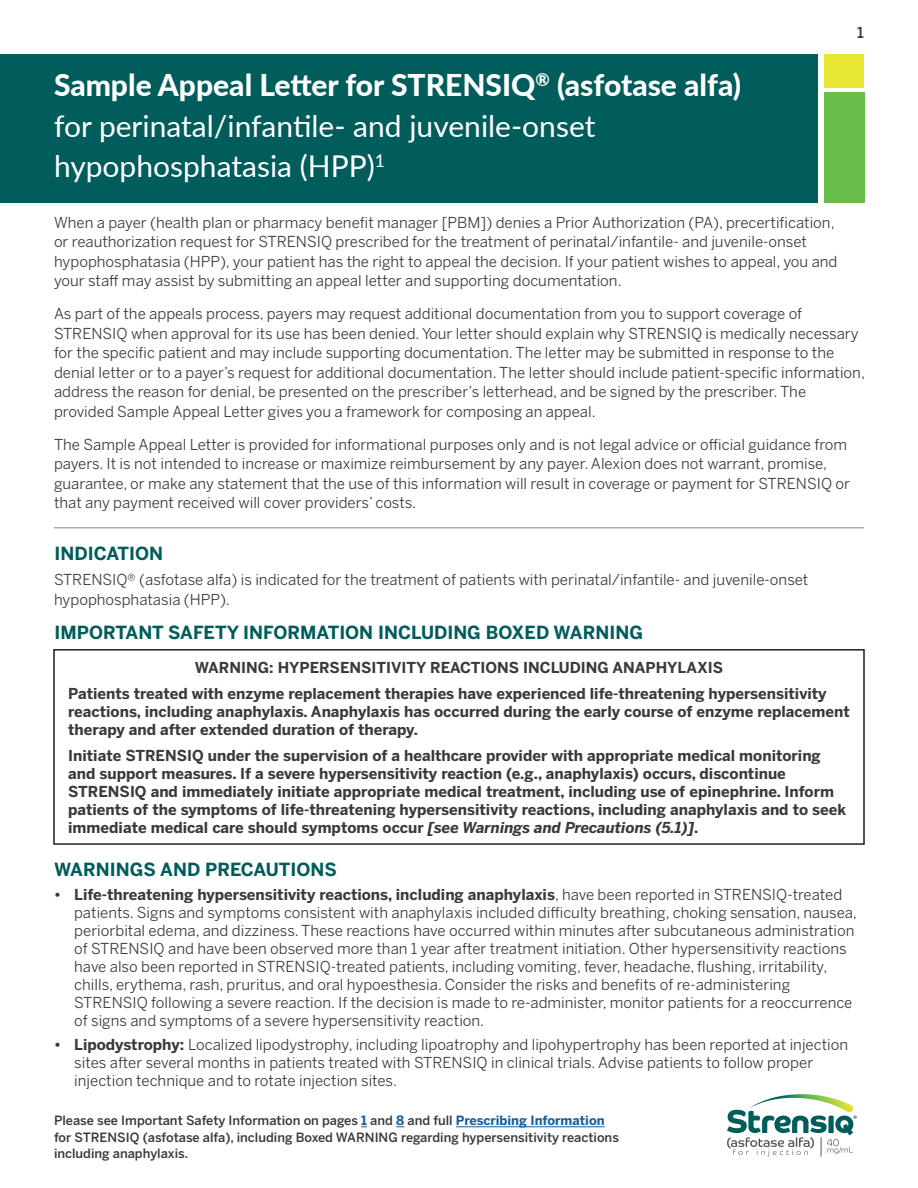
<style>
.page{position:relative;width:918px;height:1188px;background:#fff}
.page>*{position:absolute;margin:0;border:0;box-sizing:border-box;transform-origin:0 0}
.t1{font:30px/40.5px "Lato";color:#fff}
.t2{font:700 18px "Benton Sans";color:#005d5b}
.t3{font:15px/19.5px "Benton Sans";color:#373a3e}
.t4{font:700 15px/18px "Benton Sans";color:#373a3e}
.t5{font:500 15px "Benton Sans";color:#373a3e}
.t6{font:500 12.75px/16.5px "Benton Sans";color:#373a3e}
.s1{font-weight:800}
.s2{font-style:italic}
.s3{font-weight:700}
.s4{font-weight:700;color:#175d9e}
</style>
<div class="page">
<hr style="left:456px;top:1126px;width:149px;height:1px;background:#175d9e">
<svg style="left:727px;top:1094px;width:130px;height:63px"></svg>
<div style="left:0;top:54px;width:818px;height:148px;background:#005d5b"></div>
<div style="left:824px;top:92px;width:40px;height:110px;background:#67bd4a"></div>
<div style="left:824px;top:54px;width:40px;height:33px;background:#e9e736"></div>
<hr style="left:54px;top:528px;width:810px;height:1px;background:#808285">
<div style="left:53px;top:649px;width:812px;height:196px;border:2px solid #231f20"></div>
<h1 class="t1" style="left:54px;top:64px;width:689px"><span class="s1">Sample Appeal Letter for STRENSIQ</span><sup>®</sup> <span class="s1">(asfotase alfa) </span>for perinatal/infantile- and juvenile-onset hypophosphatasia (HPP)<sup>1</sup></h1>
<p class="t5" style="left:857px;top:24px;width:8px">1</p>
<p class="t3" style="left:54px;top:212px;width:785px">When a payer (health plan or pharmacy benefit manager [PBM]) denies a Prior Authorization (PA), precertification, or reauthorization request for STRENSIQ prescribed for the treatment of perinatal/infantile- and juvenile-onset hypophosphatasia (HPP), your patient has the right to appeal the decision. If your patient wishes to appeal, you and your staff may assist by submitting an appeal letter and supporting documentation.</p>
<p class="t3" style="left:54px;top:304px;width:813px">As part of the appeals process, payers may request additional documentation from you to support coverage of STRENSIQ when approval for its use has been denied. Your letter should explain why STRENSIQ is medically necessary for the specific patient and may include supporting documentation. The letter may be submitted in response to the denial letter or to a payer’s request for additional documentation. The letter should include patient-specific information, address the reason for denial, be presented on the prescriber’s letterhead, and be signed by the prescriber. The provided Sample Appeal Letter gives you a framework for composing an appeal.</p>
<p class="t3" style="left:54px;top:434px;width:798px">The Sample Appeal Letter is provided for informational purposes only and is not legal advice or official guidance from payers. It is not intended to increase or maximize reimbursement by any payer. Alexion does not warrant, promise, guarantee, or make any statement that the use of this information will result in coverage or payment for STRENSIQ or that any payment received will cover providers’ costs.</p>
<p class="t2" style="left:55px;top:542px;width:110px">INDICATION</p>
<p class="t3" style="left:54px;top:570px;width:756px">STRENSIQ® (asfotase alfa) is indicated for the treatment of patients with perinatal/infantile- and juvenile-onset hypophosphatasia (HPP).</p>
<p class="t2" style="left:55px;top:622px;width:590px">IMPORTANT SAFETY INFORMATION INCLUDING BOXED WARNING</p>
<p class="t4" style="left:68px;top:654px;width:760px;line-height:26.1px;text-indent:126px">WARNING: HYPERSENSITIVITY REACTIONS INCLUDING ANAPHYLAXIS<br>Patients treated with enzyme replacement therapies have experienced life-threatening hypersensitivity</p>
<p class="t4" style="left:68px;top:702px;width:783px">reactions, including anaphylaxis. Anaphylaxis has occurred during the early course of enzyme replacement therapy and after extended duration of therapy.</p>
<p class="t4" style="left:68px;top:746px;width:779px">Initiate STRENSIQ under the supervision of a healthcare provider with appropriate medical monitoring and support measures. If a severe hypersensitivity reaction (e.g., anaphylaxis) occurs, discontinue STRENSIQ and immediately initiate appropriate medical treatment, including use of epinephrine. Inform patients of the symptoms of life-threatening hypersensitivity reactions, including anaphylaxis and to seek immediate medical care should symptoms occur <span class="s2">[see Warnings and Precautions (5.1)]</span>.</p>
<p class="t2" style="left:54px;top:859px;width:285px">WARNINGS AND PRECAUTIONS</p>
<p class="t3" style="left:74px;top:885px;width:784px;line-height:18px;text-indent:-20px"><span class="s3">• Life-threatening hypersensitivity reactions, including anaphylaxis</span>, have been reported in STRENSIQ-treated patients. Signs and symptoms consistent with anaphylaxis included difficulty breathing, choking sensation, nausea, periorbital edema, and dizziness. These reactions have occurred within minutes after subcutaneous administration of STRENSIQ and have been observed more than 1 year after treatment initiation. Other hypersensitivity reactions have also been reported in STRENSIQ-treated patients, including vomiting, fever, headache, flushing, irritability, chills, erythema, rash, pruritus, and oral hypoesthesia. Consider the risks and benefits of re-administering STRENSIQ following a severe reaction. If the decision is made to re-administer, monitor patients for a reoccurrence of signs and symptoms of a severe hypersensitivity reaction.</p>
<p class="t3" style="left:74px;top:1036px;width:775px;line-height:18px;text-indent:-20px"><span class="s3">• Lipodystrophy:</span> Localized lipodystrophy, including lipoatrophy and lipohypertrophy has been reported at injection sites after several months in patients treated with STRENSIQ in clinical trials. Advise patients to follow proper injection technique and to rotate injection sites.</p>
<p class="t6" style="left:54px;top:1112px;width:567px">Please see Important Safety Information on pages <span class="s4">1</span> and <span class="s4">8</span> and full <span class="s4">Prescribing Information </span>for STRENSIQ (asfotase alfa), including Boxed WARNING regarding hypersensitivity reactions including anaphylaxis.</p>
</div>
